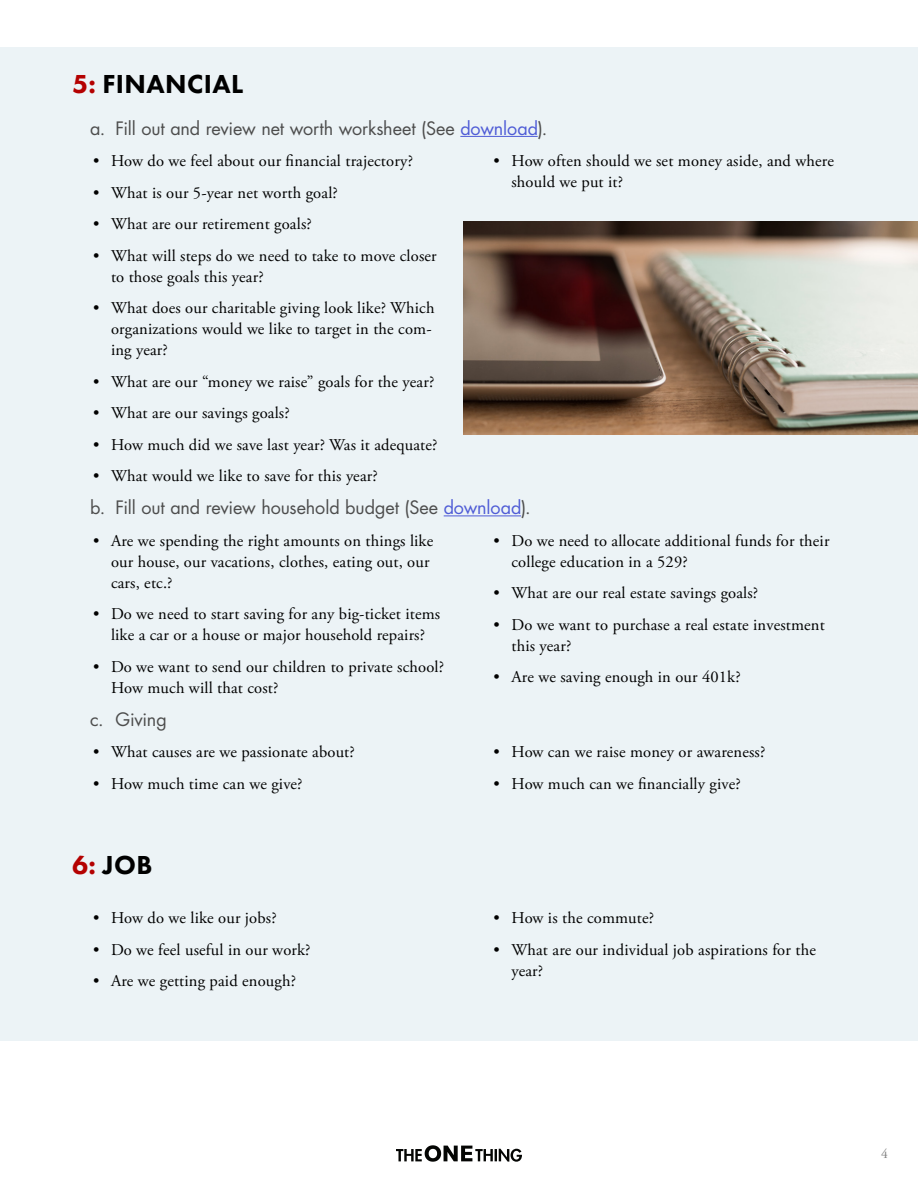
<style>
.page{position:relative;width:918px;height:1188px;background:#fff}
.page>*{position:absolute;margin:0;border:0;box-sizing:border-box;transform-origin:0 0}
.t1{font:800 27px "Futura PT";letter-spacing:.015em;color:#000}
.t2{font:18px "Futura Std";letter-spacing:-.005em;color:#4d4d4d}
.t3{font:16.5px/21px "Adobe Garamond Pro";letter-spacing:.01em;color:#000}
.t4{font:13.5px "Adobe Garamond Pro";color:#808080}
.s1{color:#b40101}
.s2{color:#4f5cd6}
</style>
<div class="page">
<svg style="left:396px;top:1145px;width:126px;height:17px"></svg>
<div style="left:0;top:47px;width:918px;height:993px;background:#ecf3f6"></div>
<hr style="left:460px;top:136px;width:78px;height:1px;background:#4f5cd6">
<hr style="left:444px;top:515px;width:77px;height:1px;background:#4f5cd6">
<img style="left:464px;top:221px;width:454px;height:213px">
<h1 class="t1" style="left:72px;top:67px;width:173px"><span class="s1">5:</span> FINANCIAL</h1>
<p class="t2" style="left:90px;top:116px;width:459px">a. Fill out and review net worth worksheet (See <span class="s2">download</span>).</p>
<p class="t3" style="left:93px;top:151px;width:321px">• How do we feel about our financial trajectory?</p>
<p class="t3" style="left:93px;top:182px;width:246px">• What is our 5-year net worth goal?</p>
<p class="t3" style="left:93px;top:214px;width:220px">• What are our retirement goals?</p>
<p class="t3" style="left:111px;top:245px;width:327px;text-indent:-18px">• What will steps do we need to take to move closer to those goals this year?</p>
<p class="t3" style="left:111px;top:298px;width:325px;text-indent:-18px">• What does our charitable giving look like? Which organizations would we like to target in the com&shy;ing year?</p>
<p class="t3" style="left:93px;top:371px;width:343px">• What are our “money we raise” goals for the year?</p>
<p class="t3" style="left:93px;top:403px;width:198px">• What are our savings goals?</p>
<p class="t3" style="left:93px;top:434px;width:346px">• How much did we save last year? Was it adequate?</p>
<p class="t3" style="left:93px;top:466px;width:286px">• What would we like to save for this year?</p>
<p class="t3" style="left:512px;top:151px;width:324px;text-indent:-18px">• How often should we set money aside, and where should we put it?</p>
<p class="t2" style="left:90px;top:496px;width:442px">b. Fill out and review household budget (See <span class="s2">download</span>).</p>
<p class="t3" style="left:111px;top:530px;width:324px;text-indent:-18px">• Are we spending the right amounts on things like our house, our vacations, clothes, eating out, our cars, etc.?</p>
<p class="t3" style="left:93px;top:604px;width:349px;text-align:center">• Do we need to start saving for any big-ticket items like a car or a house or major household repairs?</p>
<p class="t3" style="left:111px;top:656px;width:335px;text-indent:-18px">• Do we want to send our children to private school?<br>How much will that cost?</p>
<p class="t3" style="left:512px;top:530px;width:320px;text-indent:-18px">• Do we need to allocate additional funds for their college education in a 529?</p>
<p class="t3" style="left:494px;top:583px;width:266px">• What are our real estate savings goals?</p>
<p class="t3" style="left:512px;top:614px;width:315px;text-indent:-18px">• Do we want to purchase a real estate investment this year?</p>
<p class="t3" style="left:494px;top:667px;width:249px">• Are we saving enough in our 401k?</p>
<p class="t2" style="left:90px;top:707px;width:78px">c. Giving</p>
<p class="t3" style="left:93px;top:742px;width:263px">• What causes are we passionate about?</p>
<p class="t3" style="left:93px;top:773px;width:211px">• How much time can we give?</p>
<h1 class="t1" style="left:72px;top:848px;width:82px"><span class="s1">6:</span> JOB</h1>
<p class="t3" style="left:93px;top:908px;width:185px">• How do we like our jobs?</p>
<p class="t3" style="left:93px;top:939px;width:219px">• Do we feel useful in our work?</p>
<p class="t3" style="left:93px;top:971px;width:205px">• Are we getting paid enough?</p>
<p class="t3" style="left:494px;top:742px;width:273px">• How can we raise money or awareness?</p>
<p class="t3" style="left:494px;top:773px;width:249px">• How much can we financially give?</p>
<p class="t3" style="left:494px;top:908px;width:162px">• How is the commute?</p>
<p class="t3" style="left:512px;top:939px;width:306px;text-indent:-18px">• What are our individual job aspirations for the year?</p>
<p class="t4" style="left:881px;top:1146px;width:8px">4</p>
</div>
